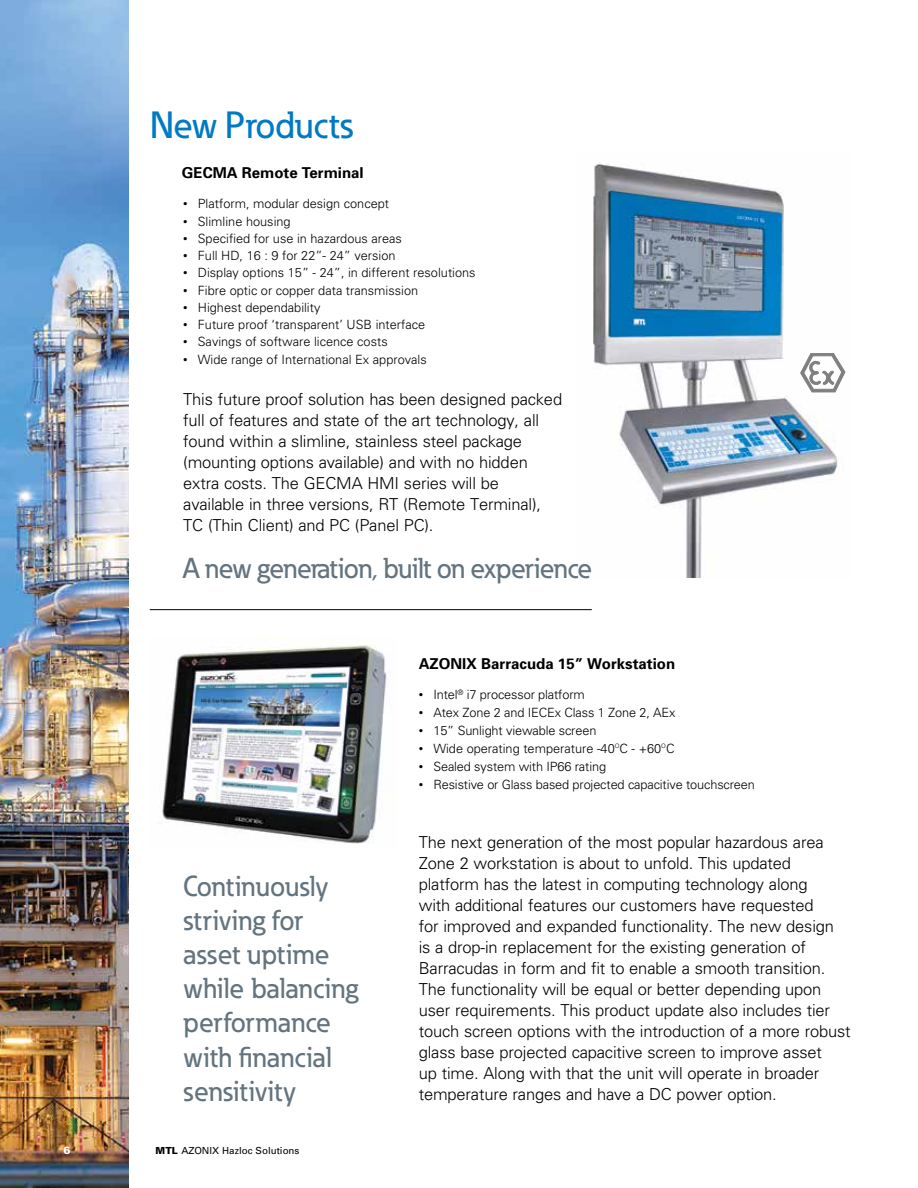
<style>
.page{position:relative;width:918px;height:1188px;background:#fff}
.page>*{position:absolute;margin:0;border:0;box-sizing:border-box;transform-origin:0 0}
.t1{font:500 37.5px "Eaton";letter-spacing:-.01em;color:#007ac2}
.t2{font:500 28.5px/34.2px "Eaton";color:#64747f}
.t3{font:500 28.5px "Eaton";letter-spacing:-.02em;color:#64747f}
.t4{font:300 16.5px/21px "Univers";letter-spacing:-.01em;color:#000}
.t5{font:700 15px "Univers";color:#000}
.t6{font:300 12.75px "Univers";color:#000}
.t7{font:900 10.5px "Univers";color:#fff}
.t8{font:9.75px "Univers";color:#000}
.s1{font-weight:400}
.s2{font-weight:900}
</style>
<div class="page">
<img style="left:0;top:0;width:129px;height:1188px">
<hr style="left:150px;top:609px;width:442px;height:1px;background:#000">
<img style="left:593px;top:163px;width:253px;height:415px">
<svg style="left:800px;top:353px;width:45px;height:39px"></svg>
<img style="left:162px;top:645px;width:225px;height:199px">
<h1 class="t1" style="left:150px;top:102px;width:205px">New Products</h1>
<p class="t5" style="left:182px;top:163px;width:183px">GECMA Remote Terminal</p>
<p class="t6" style="left:183px;top:196px;width:207px"><span class="s1">•</span> Platform, modular design concept</p>
<p class="t6" style="left:183px;top:214px;width:109px"><span class="s1">•</span> Slimline housing</p>
<p class="t6" style="left:183px;top:231px;width:220px"><span class="s1">•</span> Specified for use in hazardous areas</p>
<p class="t6" style="left:183px;top:248px;width:214px"><span class="s1">•</span> Full HD, 16 : 9 for 22”- 24” version</p>
<p class="t6" style="left:183px;top:265px;width:294px"><span class="s1">•</span> Display options 15” - 24”, in different resolutions</p>
<p class="t6" style="left:183px;top:283px;width:236px"><span class="s1">•</span> Fibre optic or copper data transmission</p>
<p class="t6" style="left:183px;top:300px;width:139px"><span class="s1">•</span> Highest dependability</p>
<p class="t6" style="left:183px;top:317px;width:244px"><span class="s1">•</span> Future proof ‘transparent’ USB interface</p>
<p class="t6" style="left:183px;top:334px;width:206px"><span class="s1">•</span> Savings of software licence costs</p>
<p class="t6" style="left:183px;top:352px;width:245px"><span class="s1">•</span> Wide range of International Ex approvals</p>
<p class="t4" style="left:183px;top:389px;width:380px">This future proof solution has been designed packed full of features and state of the art technology, all found within a slimline, stainless steel package (mounting options available) and with no hidden extra costs. The GECMA HMI series will be available in three versions, RT (Remote Terminal), TC (Thin Client) and PC (Panel PC).</p>
<h2 class="t3" style="left:183px;top:551px;width:411px">A new generation, built on experience</h2>
<p class="t5" style="left:419px;top:654px;width:258px">AZONIX Barracuda 15” Workstation</p>
<h2 class="t2" style="left:183px;top:868px;width:177px">Continuously striving for asset uptime while balancing performance with financial sensitivity</h2>
<p class="t7" style="left:63px;top:1144px;width:9px">6</p>
<p class="t8" style="left:156px;top:1144px;width:145px"><span class="s2">MTL</span> AZONIX Hazloc Solutions</p>
<p class="t6" style="left:419px;top:687px;width:167px"><span class="s1">•</span> Intel<sup>®</sup> i7 processor platform</p>
<p class="t6" style="left:419px;top:705px;width:258px"><span class="s1">•</span> Atex Zone 2 and IECEx Class 1 Zone 2, AEx</p>
<p class="t6" style="left:419px;top:723px;width:179px"><span class="s1">•</span> 15” Sunlight viewable screen</p>
<p class="t6" style="left:419px;top:741px;width:257px"><span class="s1">•</span> Wide operating temperature -40<sup>O</sup>C - +60<sup>O</sup>C</p>
<p class="t6" style="left:419px;top:759px;width:189px"><span class="s1">•</span> Sealed system with IP66 rating</p>
<p class="t6" style="left:419px;top:777px;width:338px"><span class="s1">•</span> Resistive or Glass based projected capacitive touchscreen</p>
<p class="t4" style="left:419px;top:831px;width:433px">The next generation of the most popular hazardous area Zone 2 workstation is about to unfold. This updated platform has the latest in computing technology along<br>with additional features our customers have requested<br>for improved and expanded functionality. The new design<br>is a drop-in replacement for the existing generation of Barracudas in form and fit to enable a smooth transition.<br>The functionality will be equal or better depending upon user requirements. This product update also includes tier touch screen options with the introduction of a more robust glass base projected capacitive screen to improve asset<br>up time. Along with that the unit will operate in broader temperature ranges and have a DC power option.</p>
</div>
